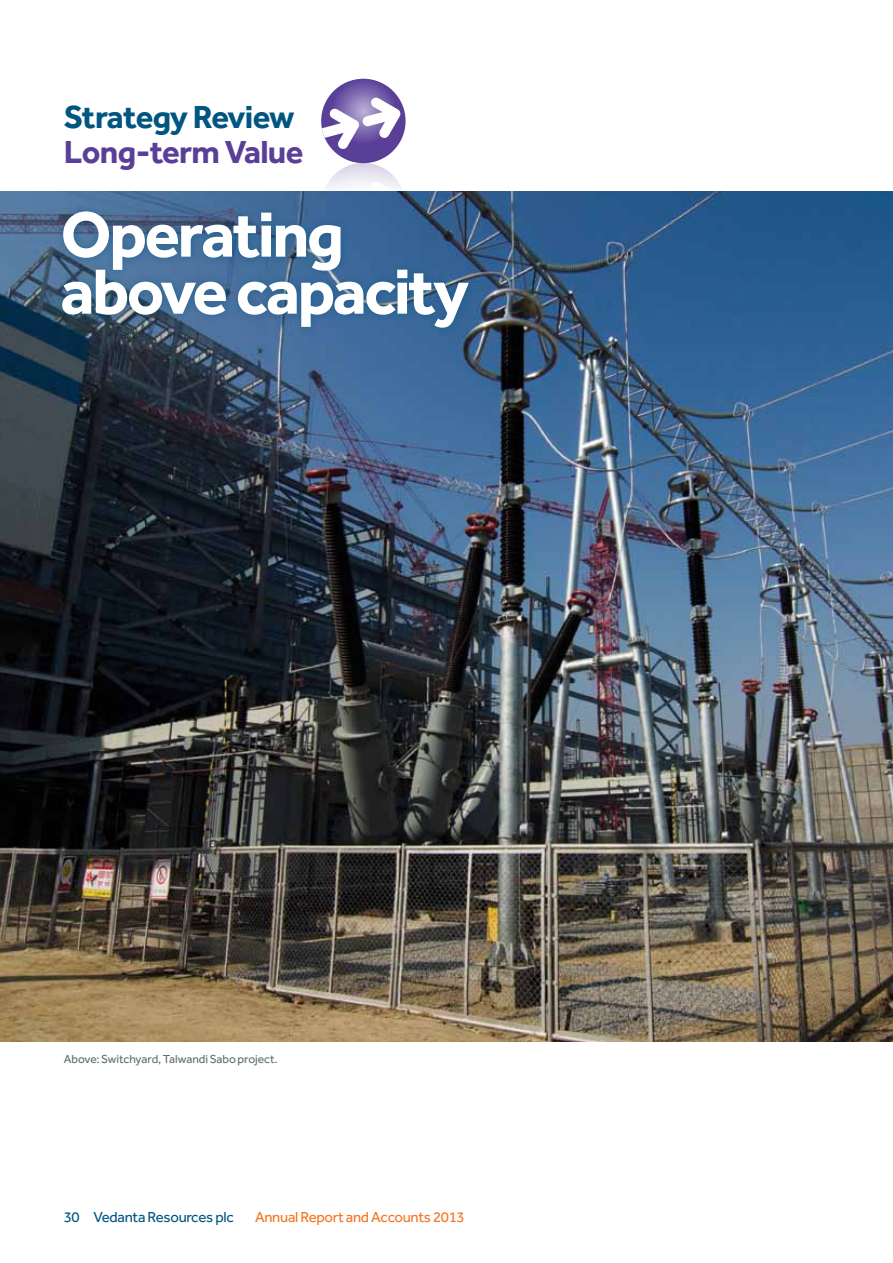
<style>
.page{position:relative;width:893px;height:1263px;background:#fff}
.page>*{position:absolute;margin:0;border:0;box-sizing:border-box;transform-origin:0 0}
.t1{font:700 66px/57px "Effra";letter-spacing:-.04em;color:#fff}
.t2{font:700 33px "Effra";letter-spacing:-.04em;color:#005581}
.t3{font:700 33px "Effra";letter-spacing:-.02em;color:#5a3f99}
.t4{font:15px "Effra";letter-spacing:-.02em;color:#f47421}
.t5{font:15px "Effra";letter-spacing:-.02em;color:#005581}
.t6{font:12px "Effra";letter-spacing:-.005em;color:#5e6e66}
</style>
<div class="page">
<img style="left:0;top:191px;width:893px;height:851px">
<div style="left:54px;top:203px;width:424px;height:134px;background:#005581;opacity:.5"></div>
<div style="left:321px;top:79px;width:85px;height:84px;background:#5a3f99;border-radius:50%"></div>
<svg style="left:322px;top:79px;width:79px;height:70px"></svg>
<svg style="left:321px;top:163px;width:85px;height:84px"></svg>
<svg style="left:322px;top:163px;width:79px;height:70px"></svg>
<h2 class="t2" style="left:64px;top:97px;width:232px">Strategy Review</h2>
<h2 class="t3" style="left:64px;top:132px;width:241px">Long-term Value</h2>
<h1 class="t1" style="left:61px;top:205px;width:410px">Operating above capacity</h1>
<p class="t6" style="left:64px;top:1051px;width:216px">Above:Switchyard,TalwandiSaboproject.</p>
<p class="t5" style="left:64px;top:1208px;width:171px">30 Vedanta Resources plc</p>
<p class="t4" style="left:255px;top:1208px;width:211px">Annual Report and Accounts 2013</p>
</div>
